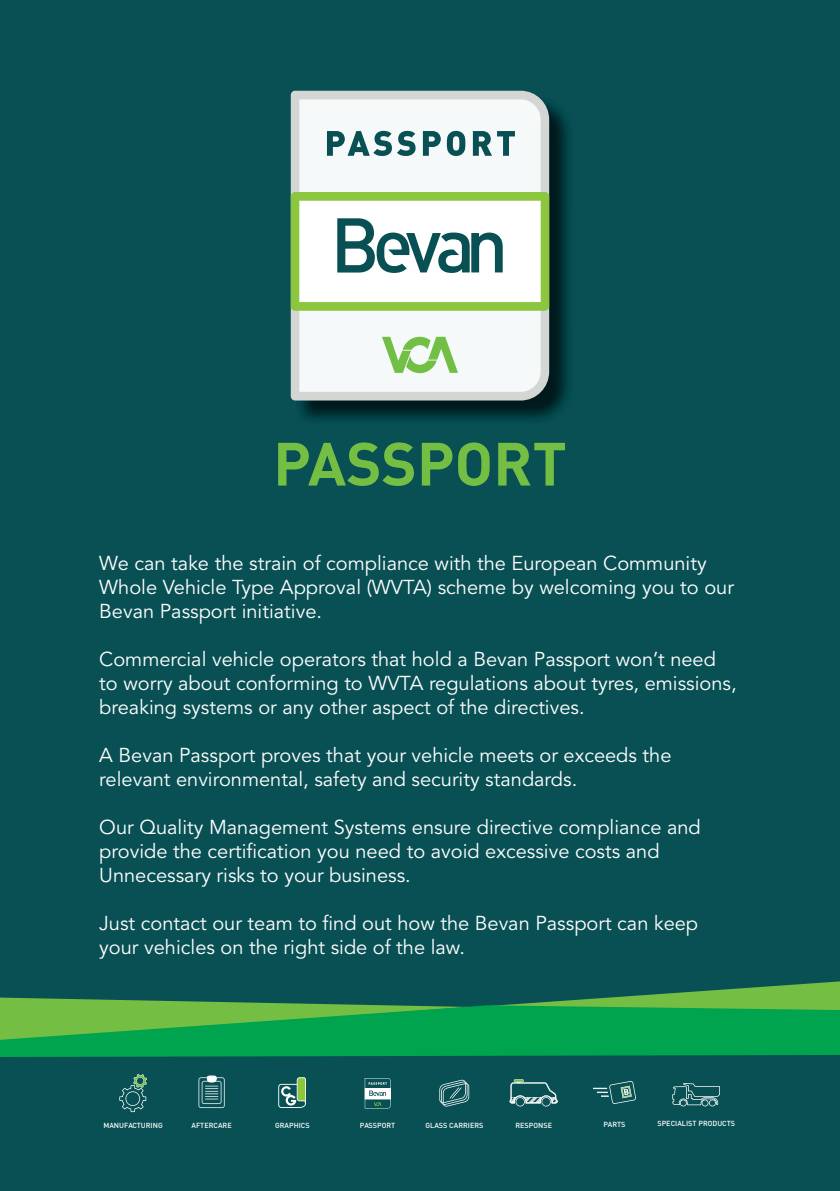
<style>
.page{position:relative;width:840px;height:1191px;background:#fff}
.page>*{position:absolute;margin:0;border:0;box-sizing:border-box;transform-origin:0 0}
.t1{font:700 60px "DIN";color:#74bf43}
.t2{font:20px/24px "Avenir";color:#fff}
.t3{font:500 7.2px "DIN";color:#fff}
</style>
<div class="page">
<div style="left:0;top:0;width:839px;height:1191px;background:#095054"></div>
<svg style="left:0;top:981px;width:839px;height:131px"></svg>
<img style="left:293px;top:104px;width:276px;height:316px">
<svg style="left:290px;top:91px;width:259px;height:309px;background:#ecf0f0"></svg>
<svg style="left:327px;top:131px;width:88px;height:25px"></svg>
<svg style="left:422px;top:131px;width:18px;height:25px"></svg>
<svg style="left:446px;top:131px;width:19px;height:25px"></svg>
<svg style="left:472px;top:131px;width:42px;height:25px"></svg>
<svg style="left:290px;top:192px;width:259px;height:119px;background:#c5dac1"></svg>
<svg style="left:382px;top:337px;width:76px;height:36px;background:#b3dc9e"></svg>
<h1 class="t1" style="left:273px;top:424px;width:295px">PASSPORT</h1>
<p class="t2" style="left:99px;top:552px;width:636px">We can take the strain of compliance with the European Community<br>Whole Vehicle Type Approval (WVTA) scheme by welcoming you to our<br>Bevan Passport initiative.</p>
<p class="t2" style="left:99px;top:648px;width:638px">Commercial vehicle operators that hold a Bevan Passport won’t need to worry about conforming to WVTA regulations about tyres, emissions, breaking systems or any other aspect of the directives.</p>
<p class="t2" style="left:99px;top:744px;width:573px">A Bevan Passport proves that your vehicle meets or exceeds the relevant environmental, safety and security standards.</p>
<p class="t2" style="left:99px;top:816px;width:602px">Our Quality Management Systems ensure directive compliance and provide the certification you need to avoid excessive costs and<br>Unnecessary risks to your business.</p>
<p class="t2" style="left:99px;top:912px;width:600px">Just contact our team to find out how the Bevan Passport can keep your vehicles on the right side of the law.</p>
<p class="t3" style="left:103px;top:1120px;width:61px">MANUFACTURING</p>
<p class="t3" style="left:191px;top:1120px;width:42px">AFTERCARE</p>
<p class="t3" style="left:275px;top:1120px;width:36px">GRAPHICS</p>
<p class="t3" style="left:359px;top:1120px;width:37px">PASSPORT</p>
<p class="t3" style="left:425px;top:1120px;width:60px">GLASS CARRIERS</p>
<p class="t3" style="left:515px;top:1120px;width:38px">RESPONSE</p>
<p class="t3" style="left:603px;top:1120px;width:23px">PARTS</p>
<p class="t3" style="left:657px;top:1119px;width:79px">SPECIALIST PRODUCTS</p>
</div>
